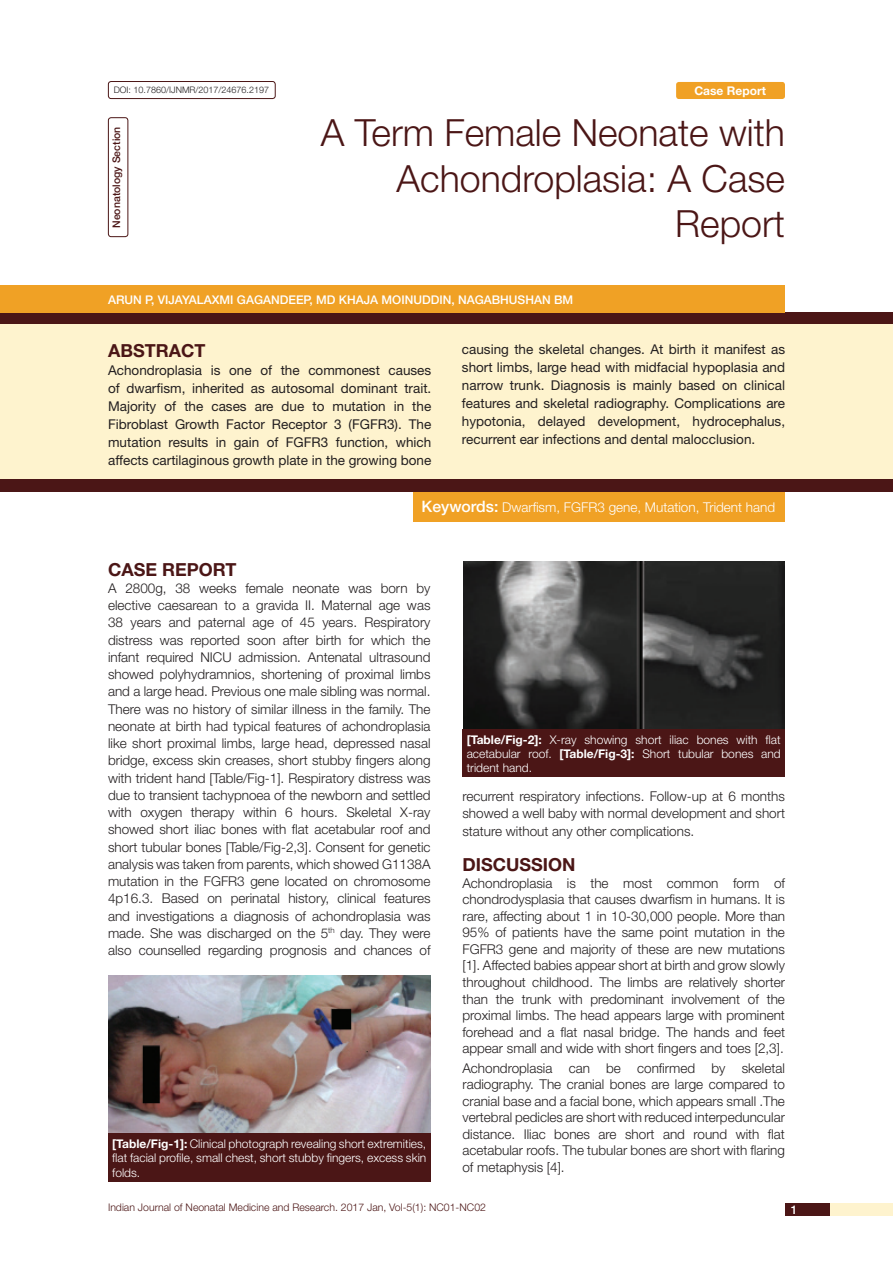
<style>
.page{position:relative;width:893px;height:1263px;background:#fff}
.page>*{position:absolute;margin:0;border:0;box-sizing:border-box;transform-origin:0 0}
.t1{font:300 37.5px/45px "Helvetica Neue";color:#4b1616;text-align:right}
.Heading{font:700 18px "Helvetica Neue";color:#4b1616}
.Abstract_head{font:700 18px "Helvetica Neue";color:#4b1616}
.Body_text{font:300 13.5px/17.2px "Helvetica Neue";color:#231f20;text-align:justify}
.Abstract_text{font:13.5px/18px "Helvetica Neue";color:#231f20;text-align:justify}
.Key_words{font:300 13.5px "Helvetica Neue";color:#fff}
.Table_text{font:300 12px/14.4px "Helvetica Neue";color:#fff;text-align:justify}
.Author{font:500 12px "Helvetica Neue";color:#fff}
.t2{font:700 12px "Helvetica Neue";color:#fff}
.t3{font:300 10.5px "Helvetica Neue";color:#4d1717}
.t4{font:500 10.5px "Helvetica Neue";color:#4b1616}
.t5{font:300 9px "Helvetica Neue";color:#231f20}
.s1{font-weight:500;font-size:15.75px}
.s2{font-weight:700}
</style>
<div class="page">
<div style="left:108px;top:81px;width:168px;height:18px;border:1px solid #4b1616;border-radius:3px"></div>
<div style="left:676px;top:82px;width:109px;height:17px;background:#f0a125;border-radius:3px"></div>
<div style="left:787px;top:1203px;width:106px;height:13px;background:#fef3ce"></div>
<div style="left:785px;top:1203px;width:44px;height:13px;background:#4b1616"></div>
<div style="left:0;top:312px;width:893px;height:12px;background:#4b1616"></div>
<div style="left:108px;top:117px;width:20px;height:120px;border:1px solid #4b1616;border-radius:3px"></div>
<div style="left:0;top:286px;width:785px;height:27px;background:#f0a125"></div>
<div style="left:0;top:324px;width:893px;height:156px;background:#fef3ce"></div>
<div style="left:413px;top:490px;width:372px;height:31px;background:#f0a125"></div>
<div style="left:0;top:479px;width:893px;height:12px;background:#4b1616"></div>
<img style="left:463px;top:561px;width:322px;height:169px">
<div style="left:462px;top:730px;width:323px;height:47px;background:#4b1616"></div>
<img style="left:108px;top:976px;width:323px;height:157px">
<div style="left:108px;top:1133px;width:323px;height:49px;background:#4b1616"></div>
<p class="t5" style="left:114px;top:84px;width:157px">DOI: 10.7860/IJNMR/2017/24676.2197</p>
<p class="t2" style="left:694px;top:83px;width:73px">Case Report</p>
<p class="t4" style="left:110px;top:228px;width:103px;rotate:-90deg">NEONATOLOGY SECTION</p>
<p class="t1" style="left:321px;top:110px;width:466px">A Term Female Neonate with<br>Achondroplasia: A Case<br>Report</p>
<p class="Author" style="left:108px;top:293px;width:148px">ARUN P, VIJAYALAXMI GAGAN</p>
<p class="Author" style="left:280px;top:293px;width:197px">DEEP, MD KHAJA MOINUDDIN, NAGA</p>
<p class="Author" style="left:492px;top:293px;width:72px">BHUSHAN BM</p>
<p class="Abstract_head" style="left:108px;top:340px;width:99px">ABSTRACT</p>
<p class="Abstract_text" style="left:108px;top:361px;width:325px">Achondroplasia is one of the commonest causes of dwarfism, inherited as autosomal dominant trait.<br>Majority of the cases are due to mutation in the Fibroblast Growth Factor Receptor 3 (FGFR3). The mutation results in gain of FGFR3 function, which affects cartilaginous growth plate in the growing bone</p>
<p class="Abstract_text" style="left:462px;top:340px;width:325px">causing the skeletal changes. At birth it manifest as short limbs, large head with midfacial hypoplasia and narrow trunk. Diagnosis is mainly based on clinical features and skeletal radiography. Complications are hypotonia, delayed development, hydrocephalus, recurrent ear infections and dental malocclusion.</p>
<p class="Key_words" style="left:422px;top:499px;width:355px"><span class="s1">KEYWORDS:</span> Dwarfism, FGFR3 gene, Mutation, Trident hand</p>
<p class="Heading" style="left:108px;top:558px;width:117px">Case Report</p>
<p class="Body_text" style="left:108px;top:579px;width:324px">A 2800g, 38 weeks female neonate was born by elective caesarean to a gravida II. Maternal age was 38 years and paternal age of 45 years. Respiratory distress was reported soon after birth for which the infant required NICU admission. Antenatal ultrasound showed polyhydramnios, shortening of proximal limbs and a large head. Previous one male sibling was normal.<br>There was no history of similar illness in the family. The neonate at birth had typical features of achondroplasia like short proximal limbs, large head, depressed nasal bridge, excess skin creases, short stubby fingers along with trident hand [Table/Fig-1]. Respiratory distress was due to transient tachypnoea of the newborn and settled with oxygen therapy within 6 hours. Skeletal X-ray showed short iliac bones with flat acetabular roof and short tubular bones [Table/Fig-2,3]. Consent for genetic analysis was taken from parents, which showed G1138A mutation in the FGFR3 gene located on chromosome 4p16.3. Based on perinatal history, clinical features and investigations a diagnosis of achondroplasia was made. She was discharged on the 5<sup>th</sup> day. They were also counselled regarding prognosis and chances of</p>
<p class="Table_text" style="left:112px;top:1136px;width:316px"><span class="s2">[Table/Fig-1]:</span> Clinical photograph revealing short extremities, flat facial profile, small chest, short stubby fingers, excess skin folds.</p>
<p class="Table_text" style="left:467px;top:732px;width:316px"><span class="s2">[Table/Fig-2]:</span> X-ray showing short iliac bones with flat acetabular roof. <span class="s2">[Table/Fig-3]:</span> Short tubular bones and trident hand.</p>
<p class="Body_text" style="left:462px;top:787px;width:324px">recurrent respiratory infections. Follow-up at 6 months showed a well baby with normal development and short stature without any other complications.</p>
<p class="Heading" style="left:462px;top:854px;width:115px">DISCUSSION</p>
<p class="Body_text" style="left:462px;top:875px;width:324px;line-height:16.5px">Achondroplasia is the most common form of chondrodysplasia that causes dwarfism in humans. It is rare, affecting about 1 in 10-30,000 people. More than 95% of patients have the same point mutation in the FGFR3 gene and majority of these are new mutations [1]. Affected babies appear short at birth and grow slowly throughout childhood. The limbs are relatively shorter than the trunk with predominant involvement of the proximal limbs. The head appears large with prominent forehead and a flat nasal bridge. The hands and feet appear small and wide with short fingers and toes [2,3].</p>
<p class="Body_text" style="left:462px;top:1059px;width:324px;line-height:16.5px">Achondroplasia can be confirmed by skeletal radiography. The cranial bones are large compared to cranial base and a facial bone, which appears small .The vertebral pedicles are short with reduced interpeduncular distance. Iliac bones are short and round with flat acetabular roofs. The tubular bones are short with flaring of metaphysis [4].</p>
<p class="t3" style="left:108px;top:1201px;width:379px">Indian Journal of Neonatal Medicine and Research. 2017 Jan, Vol-5(1): NC01-NC02</p>
<p class="Author" style="left:791px;top:1202px;width:8px">1</p>
</div>
